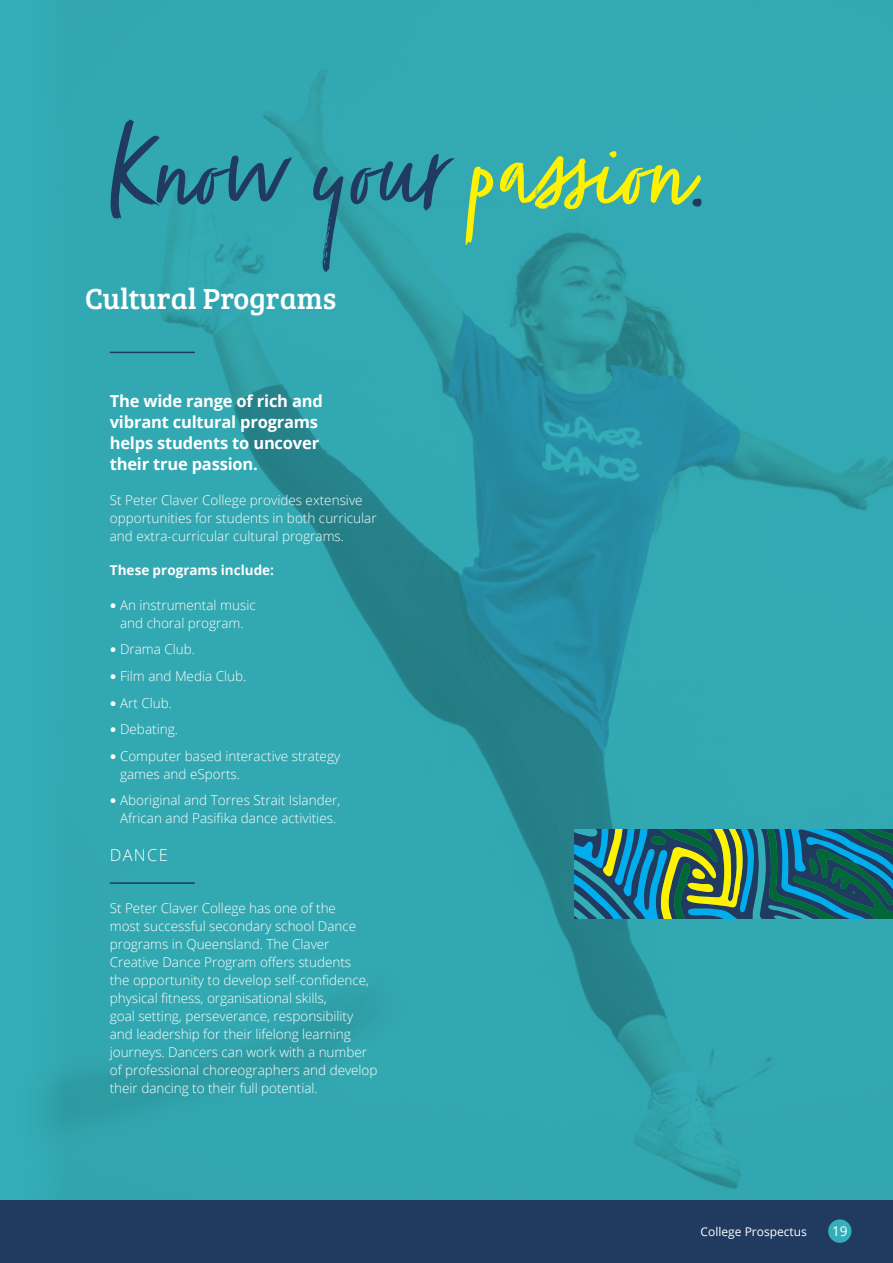
<style>
.page{position:relative;width:893px;height:1263px;background:#fff}
.page>*{position:absolute;margin:0;border:0;box-sizing:border-box;transform-origin:0 0}
.t1{font:130.5px "Zooja Light Pro";color:#203a60}
.t2{font:30px "Bree Serif";color:#fff}
.t3{font:700 16.5px/21px "Open Sans";letter-spacing:-.01em;color:#fff}
.t4{font:300 16.5px "Open Sans";letter-spacing:.08em;color:#fff}
.t5{font:300 13.5px/18px "Open Sans";color:#fff}
.t6{font:700 13.5px "Open Sans";color:#fff}
.t7{font:13.5px "Open Sans";color:#fff}
.t8{font:12px "Open Sans";color:#fff}
.s1{color:#fff200}
.s2{font-family:"Calibri";font-weight:700}
</style>
<div class="page">
<div style="left:0;top:1199px;width:893px;height:64px;background:#203a60"></div>
<div style="left:828px;top:1219px;width:23px;height:24px;background:#34afba;border-radius:50%"></div>
<img style="left:0;top:0;width:893px;height:1199px">
<hr style="left:110px;top:882px;width:85px;height:2px;background:#203a60">
<hr style="left:110px;top:352px;width:85px;height:1px;background:#203a60">
<svg style="left:574px;top:829px;width:319px;height:89px;background:#2b7374"></svg>
<h1 class="t1" style="left:103px;top:99px;width:602px">Know your <span class="s1">passion</span>.</h1>
<h2 class="t2" style="left:85px;top:277px;width:253px">Cultural Programs</h2>
<p class="t3" style="left:110px;top:391px;width:215px">The wide range of rich and vibrant cultural programs helps students to uncover their true passion.</p>
<p class="t5" style="left:110px;top:491px;width:268px">St Peter Claver College provides extensive opportunities for students in both curricular and extra-curricular cultural programs.</p>
<p class="t6" style="left:110px;top:560px;width:166px">These programs include:</p>
<p class="t5" style="left:110px;top:596px;width:148px;text-align:center"><span class="s2">•</span> An instrumental music and choral program.</p>
<p class="t5" style="left:110px;top:640px;width:87px"><span class="s2">•</span> Drama Club.</p>
<p class="t5" style="left:110px;top:667px;width:138px"><span class="s2">•</span> Film and Media Club.</p>
<p class="t5" style="left:110px;top:693px;width:64px"><span class="s2">•</span> Art Club.</p>
<p class="t5" style="left:110px;top:720px;width:70px"><span class="s2">•</span> Debating.</p>
<p class="t5" style="left:120px;top:746px;width:222px;text-indent:-10px"><span class="s2">•</span> Computer based interactive strategy games and eSports.</p>
<p class="t5" style="left:110px;top:791px;width:232px;text-align:center"><span class="s2">•</span> Aboriginal and Torres Strait Islander,<br>African and Pasifika dance activities.</p>
<p class="t4" style="left:110px;top:844px;width:60px">DANCE</p>
<p class="t5" style="left:110px;top:899px;width:269px">St Peter Claver College has one of the<br>most successful secondary school Dance programs in Queensland. The Claver Creative Dance Program offers students<br>the opportunity to develop self-confidence, physical fitness, organisational skills,<br>goal setting, perseverance, responsibility and leadership for their lifelong learning journeys. Dancers can work with a number of professional choreographers and develop their dancing to their full potential.</p>
<p class="t8" style="left:701px;top:1223px;width:108px">College Prospectus</p>
<p class="t7" style="left:832px;top:1222px;width:17px">19</p>
</div>
